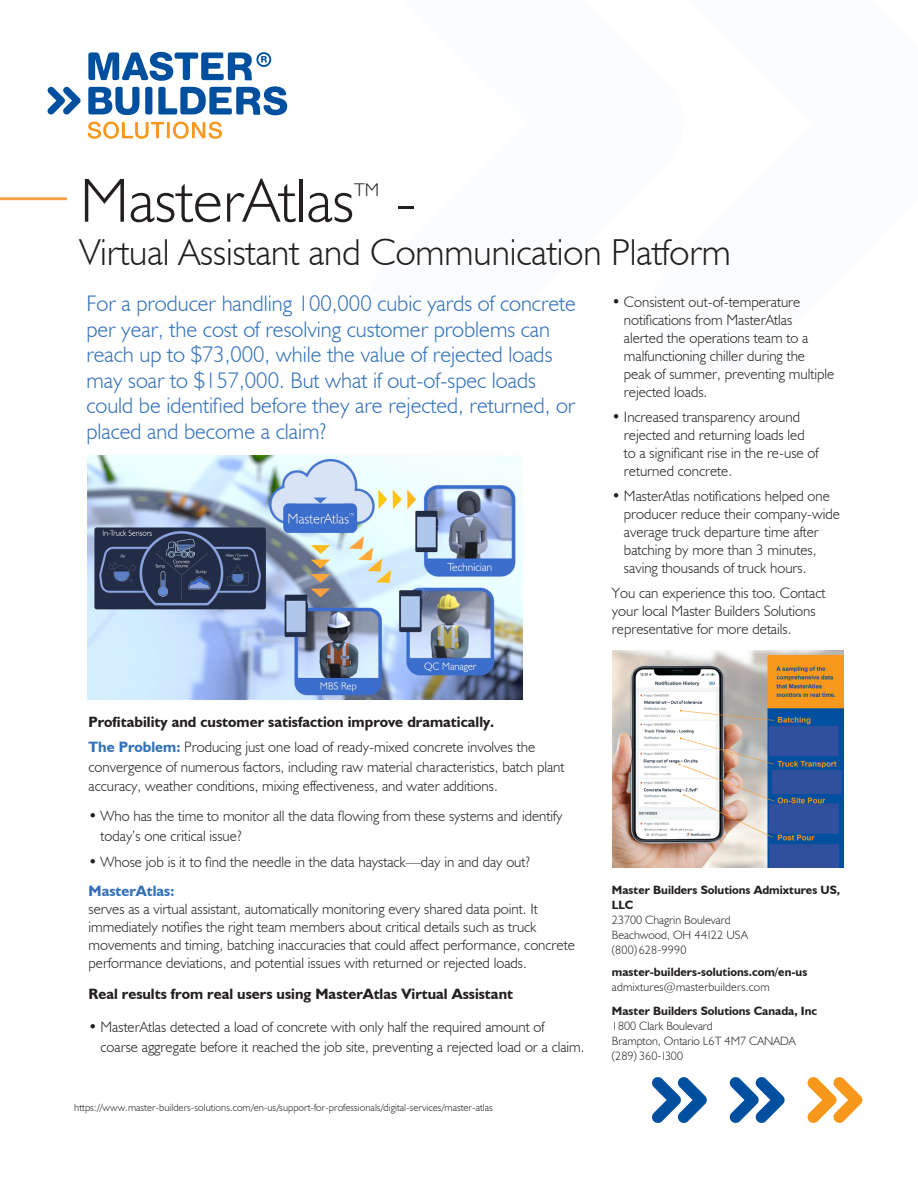
<style>
.page{position:relative;width:918px;height:1188px;background:#fff}
.page>*{position:absolute;margin:0;border:0;box-sizing:border-box;transform-origin:0 0}
.t1{font:300 62.55px "Humanist 521 BT";color:#231f20}
.t2{font:300 37.5px "Humanist 521 BT";color:#231f20}
.t3{font:300 22.5px/25.5px "Humanist 521 BT";color:#3170b8}
.t4{font:300 18.3px "Humanist 521 BT";color:#231f20}
.t5{font:300 15px/18px "Humanist 521 BT";color:#231f20}
.t6{font:700 15px "Humanist 521 BT";color:#231f20}
.t7{font:300 12px/15px "Humanist 521 BT";color:#231f20}
.t8{font:700 12px/15px "Humanist 521 BT";color:#231f20}
.t9{font:300 10.5px "Humanist 521 BT";letter-spacing:.005em;color:#231f20}
.s1{font-weight:700;color:#3170b8}
.s2{font-weight:700}
.s3{font-weight:300}
</style>
<div class="page">
<svg style="left:88px;top:121px;width:134px;height:18px"></svg>
<svg style="left:47px;top:87px;width:34px;height:28px"></svg>
<svg style="left:88px;top:52px;width:199px;height:63px"></svg>
<hr style="left:0;top:197px;width:66px;height:3px;background:#f89d48">
<img style="left:88px;top:455px;width:434px;height:245px">
<img style="left:612px;top:651px;width:232px;height:216px">
<svg style="left:652px;top:1077px;width:55px;height:46px"></svg>
<svg style="left:730px;top:1077px;width:55px;height:46px"></svg>
<svg style="left:807px;top:1077px;width:56px;height:46px"></svg>
<p class="t1" style="left:80px;top:162px;width:276px">MasterAtlas</p>
<p class="t4" style="left:354px;top:179px;width:27px">TM</p>
<p class="t1" style="left:395px;top:162px;width:22px">-</p>
<p class="t2" style="left:80px;top:229px;width:652px">Virtual Assistant and Communication Platform</p>
<p class="t5" style="left:624px;top:293px;width:212px;text-indent:-12px">• Consistent out-of-temperature notifications from MasterAtlas alerted the operations team to a malfunctioning chiller during the peak of summer, preventing multiple rejected loads.</p>
<p class="t5" style="left:624px;top:408px;width:196px;text-indent:-12px">• Increased transparency around rejected and returning loads led to a significant rise in the re-use of returned concrete.</p>
<p class="t5" style="left:624px;top:487px;width:218px;text-indent:-12px">• MasterAtlas notifications helped one producer reduce their company-wide average truck departure time after batching by more than 3 minutes, saving thousands of truck hours.</p>
<p class="t5" style="left:612px;top:583px;width:215px">You can experience this too. Contact your local Master Builders Solutions representative for more details.</p>
<p class="t3" style="left:86px;top:290px;width:491px">For a producer handling 100,000 cubic yards of concrete per year, the cost of resolving customer problems can reach up to $73,000, while the value of rejected loads may soar to $157,000. But what if out-of-spec loads could be identified before they are rejected, returned, or placed and become a claim?</p>
<p class="t6" style="left:89px;top:713px;width:407px">Profitability and customer satisfaction improve dramatically.</p>
<p class="t5" style="left:89px;top:737px;width:477px;line-height:19.5px"><span class="s1">The Problem:</span> Producing just one load of ready-mixed concrete involves the convergence of numerous factors, including raw material characteristics, batch plant accuracy, weather conditions, mixing effectiveness, and water additions.</p>
<p class="t5" style="left:101px;top:806px;width:464px;line-height:19.5px;text-indent:-12px">• Who has the time to monitor all the data flowing from these systems and identify today’s one critical issue?</p>
<p class="t5" style="left:89px;top:853px;width:443px">• Whose job is it to find the needle in the data haystack—day in and day out?</p>
<p class="t5" style="left:89px;top:881px;width:488px"><span class="s1">MasterAtlas:<br></span>serves as a virtual assistant, automatically monitoring every shared data point. It immediately notifies the right team members about critical details such as truck movements and timing, batching inaccuracies that could affect performance, concrete performance deviations, and potential issues with returned or rejected loads.</p>
<p class="t6" style="left:89px;top:985px;width:426px">Real results from real users using MasterAtlas Virtual Assistant</p>
<p class="t5" style="left:101px;top:1017px;width:486px;line-height:19.5px;text-indent:-12px">• MasterAtlas detected a load of concrete with only half the required amount of coarse aggregate before it reached the job site, preventing a rejected load or a claim.</p>
<p class="t9" style="left:74px;top:1100px;width:420px">https://www.master-builders-solutions.com/en-us/support-for-professionals/digital-services/master-atlas</p>
<p class="t7" style="left:612px;top:882px;width:230px"><span class="s2">Master Builders Solutions Admixtures US,<br>LLC<br></span>23700 Chagrin Boulevard<br>Beachwood, OH 44122 USA<br>(800) 628-9990</p>
<p class="t8" style="left:612px;top:965px;width:197px">master-builders-solutions.com/en-us <span class="s3">admixtures@masterbuilders.com</span></p>
<p class="t7" style="left:612px;top:1003px;width:207px"><span class="s2">Master Builders Solutions Canada, Inc<br></span>1800 Clark Boulevard<br>Brampton, Ontario L6T 4M7 CANADA (289) 360-1300</p>
</div>
